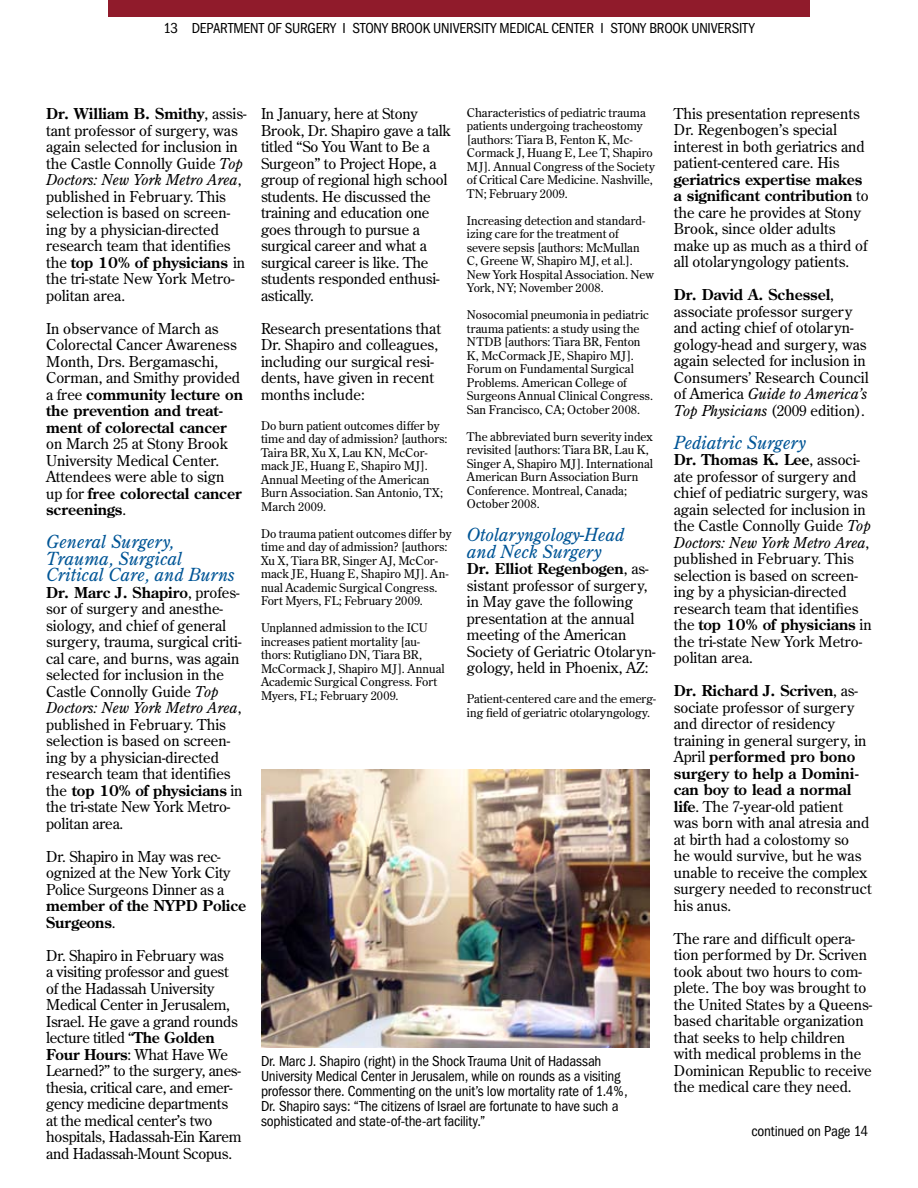
<style>
.page{position:relative;width:918px;height:1188px;background:#fff}
.page>*{position:absolute;margin:0;border:0;box-sizing:border-box;transform-origin:0 0}
.t1{font:italic 18px/16.5px "Century Old Style Std";color:#005596}
.t2{font:15px/16.5px "Century Old Style Std";color:#000}
.t3{font:condensed 15px/15px "Franklin Gothic";letter-spacing:-.015em;color:#000}
.t4{font:700 15px/16.5px "Century Old Style Std";letter-spacing:-.01em;color:#000}
.t5{font:12px/13.5px "Century Old Style Std";color:#000}
.s1{font-weight:700}
.s2{font-style:italic}
.s3{font-weight:400}
</style>
<div class="page">
<div style="left:108px;top:0;width:702px;height:17px;background:#901b2b"></div>
<img style="left:261px;top:769px;width:389px;height:278px">
<p class="t3" style="left:163px;top:21px;width:593px">13 DEPARTMENT OF SURGERY I STONY BROOK UNIVERSITY MEDICAL CENTER I STONY BROOK UNIVERSITY</p>
<p class="t2" style="left:46px;top:105px;width:202px"><span class="s1">Dr. William B. Smithy</span>, assis&shy;tant professor of surgery, was again selected for inclusion in the Castle Connolly Guide <span class="s2">Top<br>Doctors: New York Metro Area</span>, published in February. This selection is based on screen&shy;ing by a physician-directed research team that identifies the <span class="s1">top 10% of physicians</span> in the tri-state New York Metro&shy;politan area.</p>
<p class="t2" style="left:46px;top:320px;width:198px">In observance of March as<br>Colorectal Cancer Awareness<br>Month, Drs. Bergamaschi,<br>Corman, and Smithy provided a free <span class="s1">community lecture on the prevention and treat&shy;ment of colorectal cancer</span></p>
<p class="t2" style="left:46px;top:435px;width:197px">on March 25 at Stony Brook<br>University Medical Center.<br>Attendees were able to sign up for <span class="s1">free colorectal cancer screenings</span>.</p>
<p class="t1" style="left:46px;top:533px;width:190px">General Surgery,<br>Trauma, Surgical<br>Critical Care, and Burns</p>
<p class="t2" style="left:46px;top:584px;width:198px"><span class="s1">Dr. Marc J. Shapiro</span>, profes&shy;sor of surgery and anesthe&shy;siology, and chief of general surgery, trauma, surgical criti&shy;cal care, and burns, was again selected for inclusion in the<br>Castle Connolly Guide <span class="s2">Top<br>Doctors: New York Metro Area</span>, published in February. This selection is based on screen&shy;ing by a physician-directed research team that identifies the <span class="s1">top 10% of physicians</span> in the tri-state New York Metro&shy;politan area.</p>
<p class="t2" style="left:46px;top:848px;width:186px">Dr. Shapiro in May was rec&shy;ognized at the New York City<br>Police Surgeons Dinner as a</p>
<p class="t4" style="left:46px;top:897px;width:201px">member of the NYPD Police<br>Surgeons<span class="s3">.</span></p>
<p class="t2" style="left:46px;top:947px;width:197px">Dr. Shapiro in February was<br>a visiting professor and guest of the Hadassah University<br>Medical Center in Jerusalem,<br>Israel. He gave a grand rounds lecture titled “<span class="s1">The Golden<br>Four Hours</span>: What Have We<br>Learned?” to the surgery, anes&shy;thesia, critical care, and emer&shy;gency medicine departments at the medical center’s two hospitals, Hadassah-Ein Karem and Hadassah-Mount Scopus.</p>
<p class="t2" style="left:261px;top:105px;width:191px">In January, here at Stony<br>Brook, Dr. Shapiro gave a talk titled “So You Want to Be a<br>Surgeon” to Project Hope, a group of regional high school students. He discussed the training and education one goes through to pursue a surgical career and what a surgical career is like. The students responded enthusi&shy;astically.</p>
<p class="t2" style="left:261px;top:320px;width:182px">Research presentations that<br>Dr. Shapiro and colleagues, including our surgical resi&shy;dents, have given in recent months include:</p>
<p class="t5" style="left:261px;top:418px;width:188px">Do burn patient outcomes differ by time and day of admission? [authors:<br>Taira BR, Xu X, Lau KN, McCor&shy;mack JE, Huang E, Shapiro MJ].<br>Annual Meeting of the American<br>Burn Association. San Antonio, TX;<br>March 2009.</p>
<p class="t5" style="left:261px;top:526px;width:192px">Do trauma patient outcomes differ by time and day of admission? [authors:<br>Xu X, Tiara BR, Singer AJ, McCor&shy;mack JE, Huang E, Shapiro MJ]. An&shy;nual Academic Surgical Congress.<br>Fort Myers, FL; February 2009.</p>
<p class="t5" style="left:261px;top:621px;width:185px">Unplanned admission to the ICU increases patient mortality [au&shy;thors: Rutigliano DN, Tiara BR,<br>McCormack J, Shapiro MJ]. Annual<br>Academic Surgical Congress. Fort<br>Myers, FL; February 2009.</p>
<p class="t5" style="left:467px;top:106px;width:190px">Characteristics of pediatric trauma patients undergoing tracheostomy [authors: Tiara B, Fenton K, Mc-Cormack J, Huang E, Lee T, Shapiro MJ]. Annual Congress of the Society of Critical Care Medicine. Nashville, TN; February 2009.</p>
<p class="t5" style="left:467px;top:214px;width:189px">Increasing detection and standard&shy;izing care for the treatment of severe sepsis [authors: McMullan<br>C, Greene W, Shapiro MJ, et al.].<br>New York Hospital Association. New<br>York, NY; November 2008.</p>
<p class="t5" style="left:467px;top:308px;width:188px">Nosocomial pneumonia in pediatric trauma patients: a study using the<br>NTDB [authors: Tiara BR, Fenton<br>K, McCormack JE, Shapiro MJ].<br>Forum on Fundamental Surgical<br>Problems. American College of<br>Surgeons Annual Clinical Congress.<br>San Francisco, CA; October 2008.</p>
<p class="t5" style="left:467px;top:430px;width:188px">The abbreviated burn severity index revisited [authors: Tiara BR, Lau K,<br>Singer A, Shapiro MJ]. International<br>American Burn Association Burn<br>Conference. Montreal, Canada;<br>October 2008.</p>
<p class="t1" style="left:467px;top:527px;width:159px">Otolaryngology-Head and Neck Surgery</p>
<p class="t2" style="left:467px;top:561px;width:190px"><span class="s1">Dr. Elliot Regenbogen</span>, as&shy;sistant professor of surgery, in May gave the following presentation at the annual meeting of the American<br>Society of Geriatric Otolaryn&shy;gology, held in Phoenix, AZ:</p>
<p class="t5" style="left:467px;top:692px;width:190px">Patient-centered care and the emerg&shy;ing field of geriatric otolaryngology.</p>
<p class="t3" style="left:261px;top:1054px;width:368px">Dr. Marc J. Shapiro (right) in the Shock Trauma Unit of Hadassah University Medical Center in Jerusalem, while on rounds as a visiting professor there. Commenting on the unit’s low mortality rate of 1.4%, Dr. Shapiro says: “The citizens of Israel are fortunate to have such a sophisticated and state-of-the-art facility.”</p>
<p class="t2" style="left:674px;top:105px;width:192px">This presentation represents<br>Dr. Regenbogen’s special interest in both geriatrics and patient-centered care. His</p>
<p class="t2" style="left:674px;top:171px;width:196px"><span class="s1">geriatrics expertise makes a significant contribution</span> to the care he provides at Stony<br>Brook, since older adults make up as much as a third of all otolaryngology patients.</p>
<p class="t2" style="left:674px;top:286px;width:196px"><span class="s1">Dr. David A. Schessel</span>, associate professor surgery and acting chief of otolaryn&shy;gology-head and surgery, was again selected for inclusion in<br>Consumers’ Research Council of America <span class="s2">Guide to America’s<br>Top Physicians</span> (2009 edition).</p>
<p class="t1" style="left:674px;top:434px;width:133px">Pediatric Surgery</p>
<p class="t2" style="left:674px;top:451px;width:199px"><span class="s1">Dr. Thomas K. Lee</span>, associ&shy;ate professor of surgery and chief of pediatric surgery, was again selected for inclusion in the Castle Connolly Guide <span class="s2">Top<br>Doctors: New York Metro Area</span>, published in February. This selection is based on screen&shy;ing by a physician-directed research team that identifies the <span class="s1">top 10% of physicians</span> in the tri-state New York Metro&shy;politan area.</p>
<p class="t2" style="left:674px;top:682px;width:199px"><span class="s1">Dr. Richard J. Scriven</span>, as&shy;sociate professor of surgery and director of residency training in general surgery, in<br>April <span class="s1">performed pro bono surgery to help a Domini&shy;can boy to lead a normal life</span>. The 7-year-old patient<br>was born with anal atresia and at birth had a colostomy so<br>he would survive, but he was unable to receive the complex surgery needed to reconstruct his anus.</p>
<p class="t2" style="left:674px;top:930px;width:200px">The rare and difficult opera&shy;tion performed by Dr. Scriven took about two hours to com&shy;plete. The boy was brought to the United States by a Queens&shy;based charitable organization that seeks to help children with medical problems in the<br>Dominican Republic to receive the medical care they need.</p>
<p class="t3" style="left:751px;top:1124px;width:118px">continued on Page 14</p>
</div>
